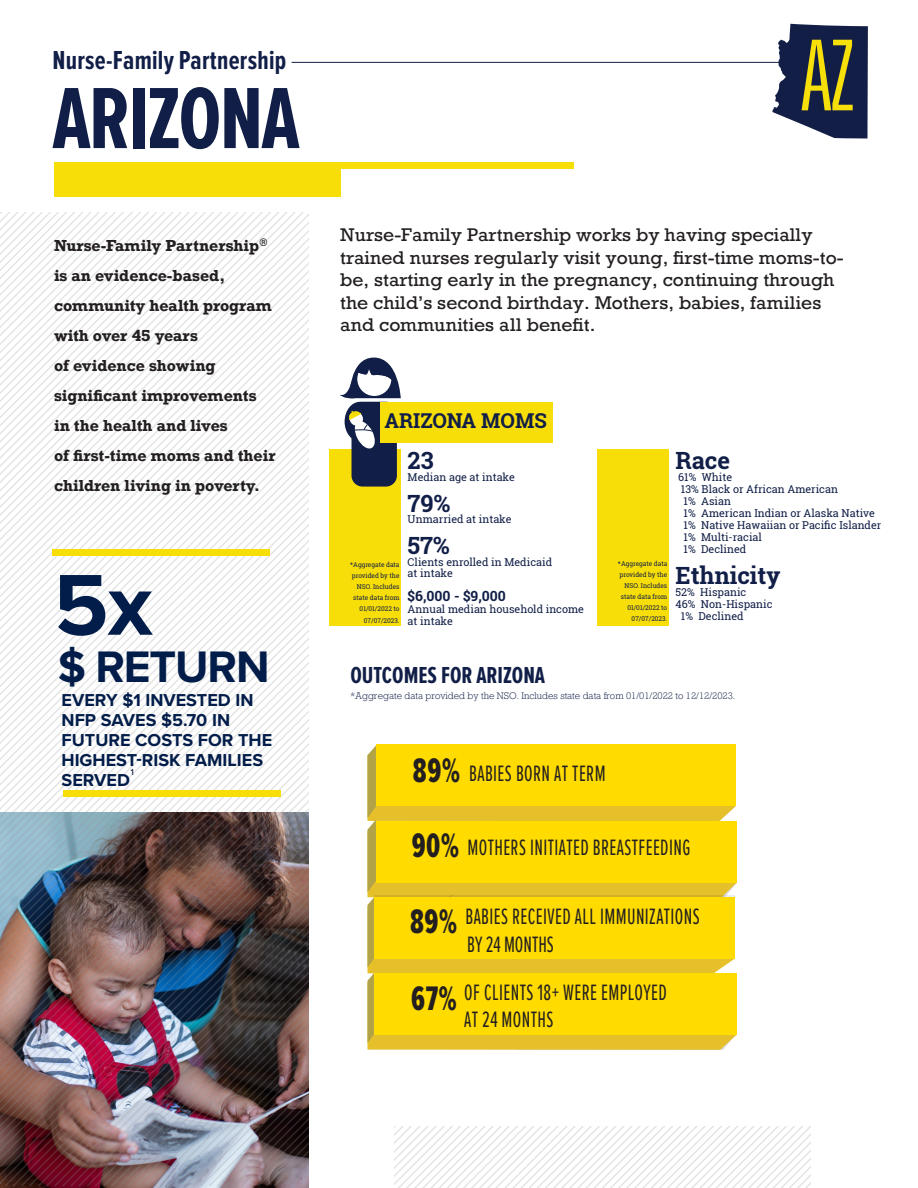
<style>
.page{position:relative;width:918px;height:1188px;background:#fff}
.page>*{position:absolute;margin:0;border:0;box-sizing:border-box;transform-origin:0 0}
.t1{font:300 extra-condensed 98.1px "Zurich BT";color:#f7df09}
.t2{font:700 90px "Proxima Nova Ex Cn";letter-spacing:-.02em;color:#111e47}
.t3{font:700 89.55px "Proxima Nova";color:#021d49}
.t4{font:700 45.75px "Proxima Nova";letter-spacing:-.025em;color:#021d49}
.t5{font:35.25px "Proxima Nova Ex Cn Extrabld";color:#231f20;scale:.85 1}
.t6{font:700 27px "Proxima Nova Ex Cn";letter-spacing:.01em;color:#111e47}
.Leading_In_Copy{font:700 24px "Proxima Nova Ex Cn";color:#111e47}
.t7{font:700 23.7px "Roboto Slab";color:#111e47}
.t8{font:23.1px/27.8px "Proxima Nova Ex Cn";letter-spacing:.02em;color:#231f20;scale:.85 1}
.t9{font:700 20.55px "Roboto Slab";color:#111e47}
.t10{font:700 17.85px/20px "Proxima Nova";color:#021d49}
.t11{font:17.25px/22.5px "Rockwell Nova";color:#231f20;scale:1.04 1}
.t12{font:700 15px/30px "Rockwell Nova";color:#231f20}
.t13{font:700 14.1px "Roboto Slab";color:#111e47}
.t14{font:10.8px/11.9px "Roboto Slab";color:#111e47}
.t15{font:700 10.5px "Roboto Slab";color:#231f20}
.Leading_In_Copy-2{font:300 9px "Rockwell Nova";color:#111e47}
.t16{font:600 9px "Proxima Nova Ex Cn";color:#111e47}
.t17{font:6.6px/11.1px "Roboto Slab";color:#111e47;text-align:right}
.s1{font-family:"Proxima Nova Ex Cn Extrabld";font-size:35.25px}
</style>
<div class="page">
<img style="left:0;top:212px;width:309px;height:976px">
<div style="left:54px;top:162px;width:520px;height:7px;background:#f8de08"></div>
<div style="left:54px;top:167px;width:286px;height:29px;background:#f8de08"></div>
<hr style="left:292px;top:62px;width:564px;height:1px;background:#111e47">
<svg style="left:394px;top:1126px;width:416px;height:62px"></svg>
<div style="left:52px;top:550px;width:218px;height:6px;background:#f8de08"></div>
<div style="left:63px;top:790px;width:217px;height:7px;background:#f8de08"></div>
<svg style="left:367px;top:745px;width:370px;height:305px;background:#f4d112"></svg>
<div style="left:374px;top:973px;width:362px;height:62px;background:#ffdb00"></div>
<div style="left:374px;top:897px;width:361px;height:62px;background:#ffdb00"></div>
<div style="left:597px;top:450px;width:72px;height:176px;background:#f8de08"></div>
<div style="left:329px;top:450px;width:72px;height:176px;background:#f8de08"></div>
<div style="left:352px;top:402px;width:45px;height:85px;background:#111e47;border-radius:11px"></div>
<div style="left:345px;top:402px;width:30px;height:39px;background:#111e47;border-radius:50%"></div>
<svg style="left:347px;top:409px;width:28px;height:41px"></svg>
<div style="left:380px;top:402px;width:173px;height:40px;background:#f8de08"></div>
<svg style="left:340px;top:358px;width:61px;height:41px"></svg>
<svg style="left:772px;top:24px;width:96px;height:115px"></svg>
<p class="t6" style="left:52px;top:47px;width:235px">Nurse-Family Partnership</p>
<p class="t2" style="left:52px;top:77px;width:249px">ARIZONA</p>
<p class="t12" style="left:54px;top:231px;width:207px">Nurse-Family Partnership</p>
<p class="t15" style="left:259px;top:235px;width:10px">®</p>
<p class="t12" style="left:54px;top:261px;width:220px">is an evidence-based, community health program with over 45 years</p>
<p class="t12" style="left:54px;top:351px;width:204px">of evidence showing significant improvements</p>
<p class="t12" style="left:54px;top:411px;width:175px">in the health and lives</p>
<p class="t12" style="left:54px;top:441px;width:223px">of first-time moms and their children living in poverty.</p>
<p class="t3" style="left:54px;top:538px;width:101px">5x</p>
<p class="t4" style="left:58px;top:633px;width:213px">$ RETURN</p>
<p class="t10" style="left:62px;top:690px;width:212px">EVERY $1 INVESTED IN<br>NFP SAVES $5.70 IN<br>FUTURE COSTS FOR THE<br>HIGHEST-RISK FAMILIES<br>SERVED</p>
<p class="t16" style="left:131px;top:768px;width:4px">1</p>
<h1 class="t1" style="left:801px;top:22px;width:55px">AZ</h1>
<p class="t11" style="left:340px;top:224px;width:486px">Nurse-Family Partnership works by having specially trained nurses regularly visit young, first-time moms-to&shy;be, starting early in the pregnancy, continuing through the child’s second birthday. Mothers, babies, families and communities all benefit.</p>
<p class="t9" style="left:384px;top:406px;width:164px">ARIZONA MOMS</p>
<p class="t7" style="left:408px;top:445px;width:28px">23</p>
<p class="t14" style="left:408px;top:471px;width:109px">Median age at intake</p>
<p class="t7" style="left:408px;top:487px;width:44px">79%</p>
<p class="t14" style="left:408px;top:513px;width:105px">Unmarried at intake</p>
<p class="t7" style="left:408px;top:529px;width:44px">57%</p>
<p class="t14" style="left:408px;top:556px;width:146px">Clients enrolled in Medicaid at intake</p>
<p class="t13" style="left:408px;top:586px;width:100px">$6,000 - $9,000</p>
<p class="t14" style="left:408px;top:603px;width:178px">Annual median household income at intake</p>
<p class="t17" style="left:350px;top:559px;width:51px">*Aggregate data provided by the<br>NSO. Includes state data from<br>01/01/2022 to<br>07/07/2023.</p>
<p class="t17" style="left:618px;top:558px;width:51px">*Aggregate data provided by the<br>NSO. Includes state data from<br>01/01/2022 to<br>07/07/2023.</p>
<p class="t7" style="left:676px;top:445px;width:56px">Race</p>
<p class="t14" style="left:678px;top:471px;width:205px">61% White<br>13% Black or African American<br>1% Asian<br>1% American Indian or Alaska Native<br>1% Native Hawaiian or Pacific Islander<br>1% Multi-racial<br>1% Declined</p>
<p class="t7" style="left:676px;top:559px;width:106px">Ethnicity</p>
<p class="t14" style="left:676px;top:586px;width:72px">52% Hispanic</p>
<p class="t14" style="left:676px;top:598px;width:98px">46% Non-Hispanic</p>
<p class="t14" style="left:681px;top:610px;width:64px">1% Declined</p>
<p class="Leading_In_Copy" style="left:350px;top:664px;width:196px">OUTCOMES FOR ARIZONA</p>
<p class="Leading_In_Copy-2" style="left:350px;top:690px;width:386px">*Aggregate data provided by the NSO. Includes state data from 01/01/2022 to 12/12/2023.</p>
<p class="t8" style="left:413px;top:760px;width:228px"><span class="s1">89%</span> BABIES BORN AT TERM</p>
<p class="t8" style="left:412px;top:834px;width:329px"><span class="s1">90%</span> MOTHERS INITIATED BREASTFEEDING</p>
<p class="t5" style="left:410px;top:905px;width:57px">89%</p>
<p class="t8" style="left:465px;top:904px;width:277px">BABIES RECEIVED ALL IMMUNIZATIONS<br>BY 24 MONTHS</p>
<p class="t5" style="left:411px;top:982px;width:55px">67%</p>
<p class="t8" style="left:464px;top:979px;width:240px">OF CLIENTS 18+ WERE EMPLOYED<br>AT 24 MONTHS</p>
</div>
